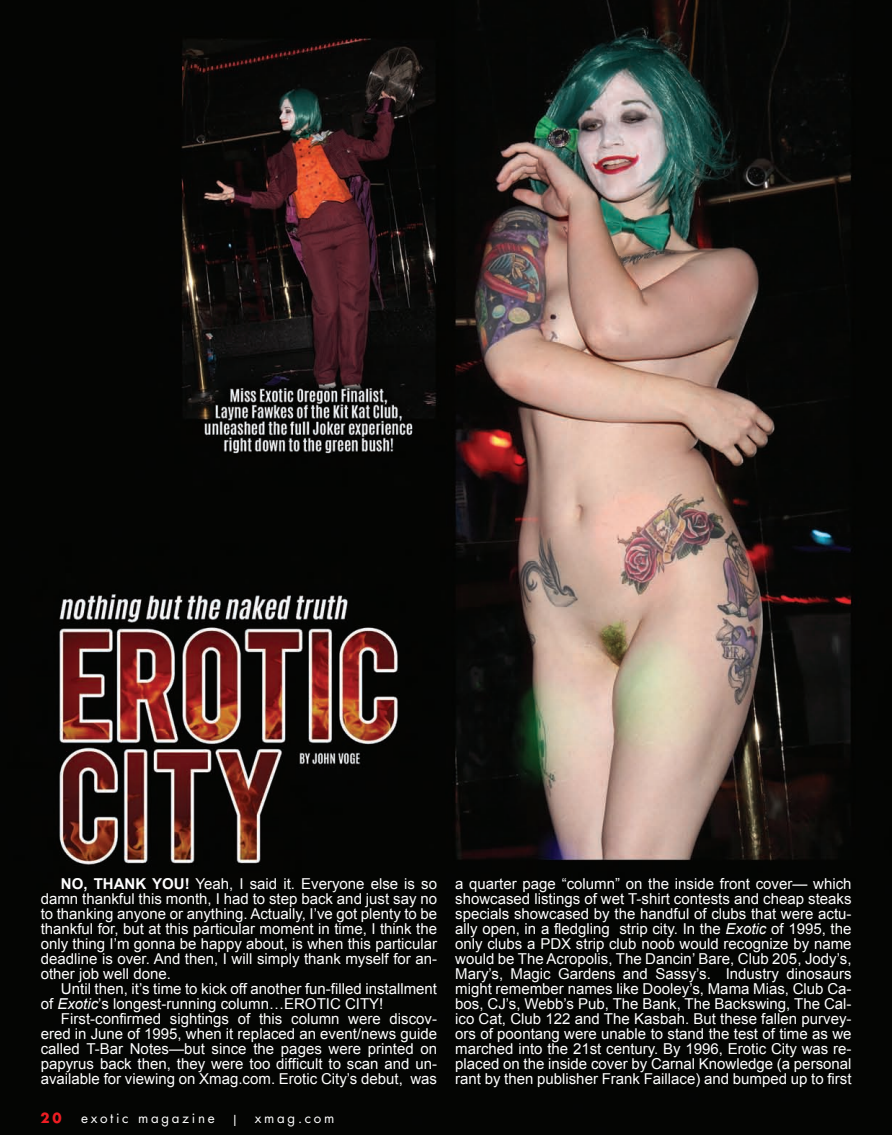
<style>
.page{position:relative;width:892px;height:1135px;background:#fff}
.page>*{position:absolute;margin:0;border:0;box-sizing:border-box;transform-origin:0 0}
.t1{font:15px/15px "Arial";color:#fff;text-align:justify}
.t2{font:13.5px "Futura";color:#fff}
.t3{font:700 13.5px "Futura";color:#ee1d23}
.s1{font-weight:700}
.s2{font-style:italic}
</style>
<div class="page">
<img style="left:0;top:0;width:892px;height:1134px">
<p class="t1" style="left:41px;top:876px;width:398px;text-indent:20px"><span class="s1">NO, THANK YOU!</span> Yeah, I said it. Everyone else is so damn thankful this month, I had to step back and just say no to thanking anyone or anything. Actually, I’ve got plenty to be thankful for, but at this particular moment in time, I think the only thing I’m gonna be happy about, is when this particular deadline is over. And then, I will simply thank myself for an&shy;other job well done.</p>
<p class="t1" style="left:41px;top:981px;width:397px;text-indent:20px">Until then, it’s time to kick off another fun-filled installment of <span class="s2">Exotic</span>’s longest-running column…EROTIC CITY!</p>
<p class="t1" style="left:41px;top:1011px;width:398px;text-indent:20px">First-confirmed sightings of this column were discov&shy;ered in June of 1995, when it replaced an event/news guide called T-Bar Notes—but since the pages were printed on papyrus back then, they were too difficult to scan and un&shy;available for viewing on Xmag.com. Erotic City’s debut, was</p>
<p class="t3" style="left:40px;top:1108px;width:23px">20</p>
<p class="t2" style="left:81px;top:1108px;width:255px">exotic magazine | xmag.com</p>
<p class="t1" style="left:455px;top:876px;width:398px">a quarter page “column” on the inside front cover— which showcased listings of wet T-shirt contests and cheap steaks specials showcased by the handful of clubs that were actu&shy;ally open, in a fledgling strip city. In the <span class="s2">Exotic</span> of 1995, the only clubs a PDX strip club noob would recognize by name would be The Acropolis, The Dancin’ Bare, Club 205, Jody’s, Mary’s, Magic Gardens and Sassy’s. Industry dinosaurs might remember names like Dooley’s, Mama Mias, Club Ca&shy;bos, CJ’s, Webb’s Pub, The Bank, The Backswing, The Cal&shy;ico Cat, Club 122 and The Kasbah. But these fallen purvey&shy;ors of poontang were unable to stand the test of time as we marched into the 21st century. By 1996, Erotic City was re&shy;placed on the inside cover by Carnal Knowledge (a personal rant by then publisher Frank Faillace) and bumped up to first</p>
</div>
